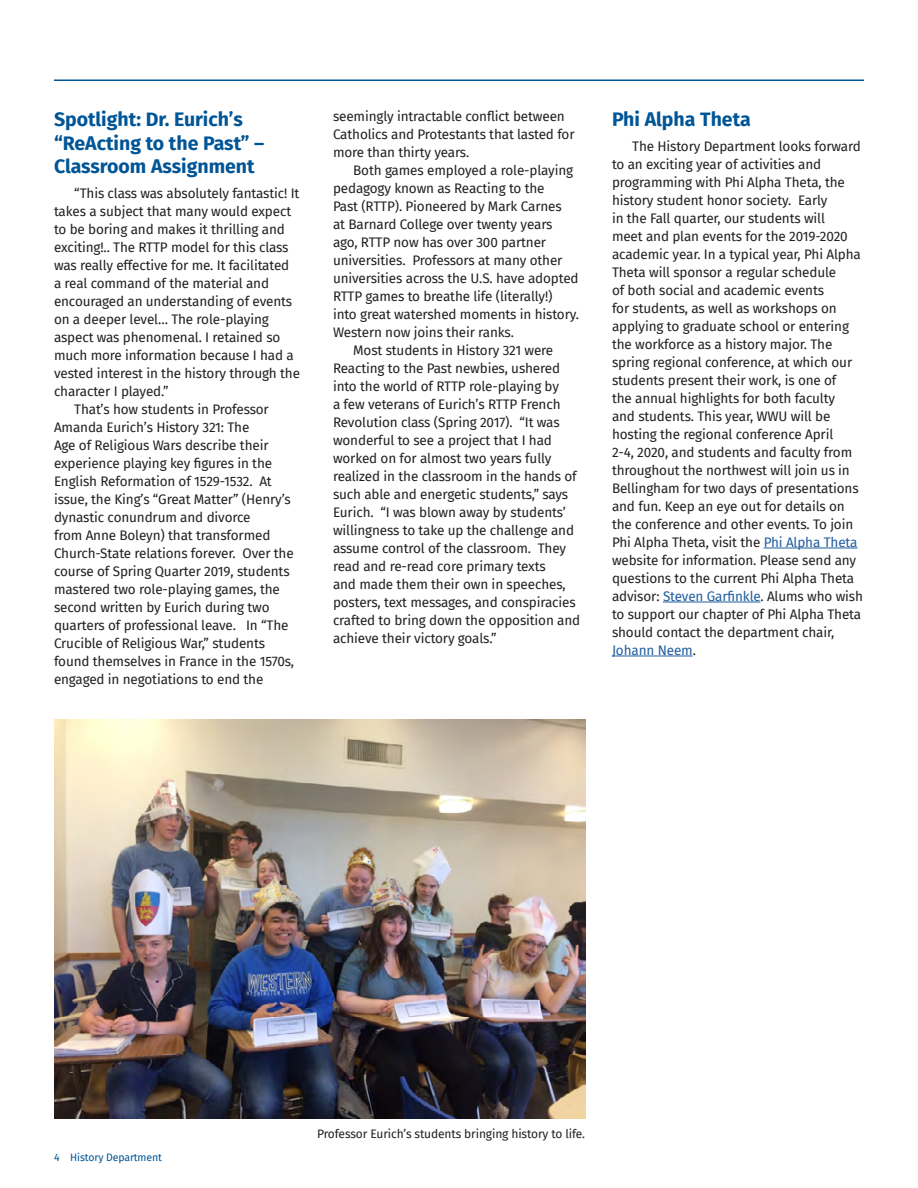
<style>
.page{position:relative;width:918px;height:1188px;background:#fff}
.page>*{position:absolute;margin:0;border:0;box-sizing:border-box;transform-origin:0 0}
.Topic_heading{font:700 19.5px/23.4px "Fira Sans";color:#005596}
.Body_copy{font:13.5px/18px "Fira Sans";letter-spacing:-.01em;color:#231f20}
.Body_copy-2{font:12px "Fira Sans";letter-spacing:-.01em;color:#231f20}
.t1{font:10.5px "Fira Sans";letter-spacing:-.01em;color:#005596}
.s1{color:#215e9e}
</style>
<div class="page">
<img style="left:54px;top:720px;width:531px;height:398px">
<hr style="left:764px;top:548px;width:94px;height:1px;background:#215e9e">
<hr style="left:663px;top:602px;width:98px;height:1px;background:#215e9e">
<hr style="left:612px;top:656px;width:81px;height:1px;background:#215e9e">
<hr style="left:54px;top:80px;width:810px;height:1px;background:#005596">
<p class="Topic_heading" style="left:54px;top:106px;width:212px">Spotlight: Dr. Eurich’s “ReActing to the Past” –<br>Classroom Assignment</p>
<p class="Body_copy" style="left:54px;top:184px;width:248px;text-indent:20px">“This class was absolutely fantastic! It takes a subject that many would expect to be boring and makes it thrilling and exciting!.. The RTTP model for this class was really effective for me. It facilitated a real command of the material and encouraged an understanding of events on a deeper level… The role-playing aspect was phenomenal. I retained so much more information because I had a vested interest in the history through the character I played.”</p>
<p class="Body_copy" style="left:54px;top:400px;width:242px;text-indent:20px">That’s how students in Professor Amanda Eurich’s History 321: The<br>Age of Religious Wars describe their experience playing key figures in the English Reformation of 1529-1532. At issue, the King’s “Great Matter” (Henry’s dynastic conundrum and divorce<br>from Anne Boleyn) that transformed Church-State relations forever. Over the course of Spring Quarter 2019, students mastered two role-playing games, the second written by Eurich during two quarters of professional leave. In “The Crucible of Religious War,” students found themselves in France in the 1570s, engaged in negotiations to end the</p>
<p class="Body_copy" style="left:333px;top:107px;width:243px">seemingly intractable conflict between<br>Catholics and Protestants that lasted for more than thirty years.</p>
<p class="Body_copy" style="left:333px;top:161px;width:248px;text-indent:20px">Both games employed a role-playing pedagogy known as Reacting to the<br>Past (RTTP). Pioneered by Mark Carnes<br>at Barnard College over twenty years ago, RTTP now has over 300 partner universities. Professors at many other universities across the U.S. have adopted RTTP games to breathe life (literally!) into great watershed moments in history.<br>Western now joins their ranks.</p>
<p class="Body_copy" style="left:333px;top:341px;width:249px;text-indent:20px">Most students in History 321 were Reacting to the Past newbies, ushered into the world of RTTP role-playing by<br>a few veterans of Eurich’s RTTP French Revolution class (Spring 2017). “It was wonderful to see a project that I had worked on for almost two years fully realized in the classroom in the hands of such able and energetic students,” says Eurich. “I was blown away by students’ willingness to take up the challenge and assume control of the classroom. They read and re-read core primary texts<br>and made them their own in speeches, posters, text messages, and conspiracies crafted to bring down the opposition and achieve their victory goals.”</p>
<p class="Topic_heading" style="left:612px;top:106px;width:140px">Phi Alpha Theta</p>
<p class="Body_copy" style="left:612px;top:137px;width:253px;text-indent:20px">The History Department looks forward to an exciting year of activities and programming with Phi Alpha Theta, the history student honor society. Early<br>in the Fall quarter, our students will<br>meet and plan events for the 2019-2020 academic year. In a typical year, Phi Alpha Theta will sponsor a regular schedule<br>of both social and academic events<br>for students, as well as workshops on applying to graduate school or entering the workforce as a history major. The spring regional conference, at which our students present their work, is one of<br>the annual highlights for both faculty<br>and students. This year, WWU will be hosting the regional conference April<br>2-4, 2020, and students and faculty from throughout the northwest will join us in Bellingham for two days of presentations and fun. Keep an eye out for details on the conference and other events. To join Phi Alpha Theta, visit the <span class="s1">Phi Alpha Theta </span>website for information. Please send any questions to the current Phi Alpha Theta advisor: <span class="s1">Steven Garfinkle</span>. Alums who wish to support our chapter of Phi Alpha Theta should contact the department chair, <span class="s1">Johann Neem</span>.</p>
<p class="t1" style="left:54px;top:1149px;width:110px">4 History Department</p>
<p class="Body_copy-2" style="left:317px;top:1124px;width:269px">Professor Eurich’s students bringing history to life.</p>
</div>
